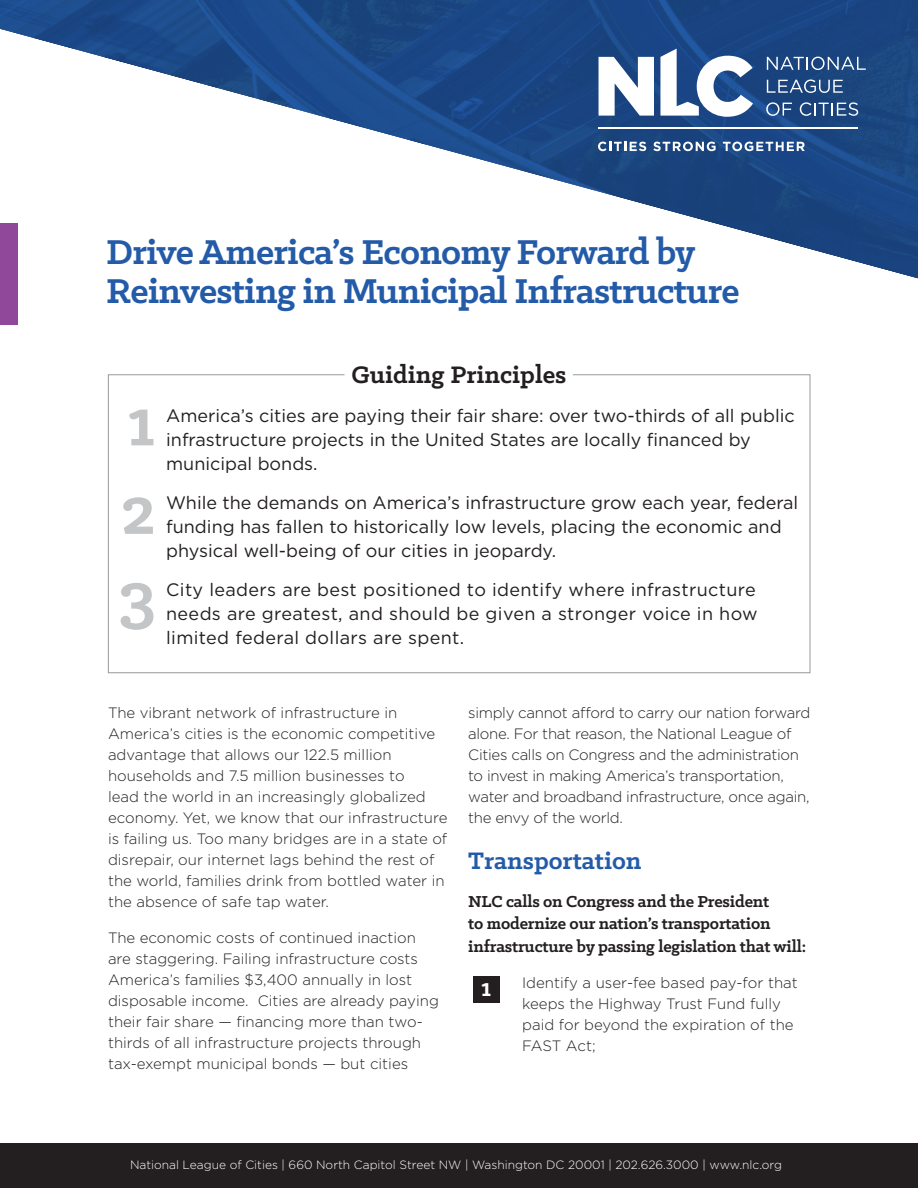
<style>
.page{position:relative;width:918px;height:1188px;background:#fff}
.page>*{position:absolute;margin:0;border:0;box-sizing:border-box;transform-origin:0 0}
.t1{font:700 75px "Klinic Slab";color:#c3c5c6}
.t2{font:700 39px/39px "Klinic Slab";letter-spacing:-.02em;color:#245ba8}
.t3{font:700 27px "Klinic Slab";color:#231f20}
.t4{font:700 27px "Klinic Slab";color:#245ba8}
.t5{font:700 27px "Klinic Slab";color:#fff}
.t6{font:18px/24px "Gotham";color:#231f20}
.t7{font:700 18px/22.5px "Klinic Slab";letter-spacing:-.01em;color:#231f20}
.t8{font:300 15px/21px "Gotham";color:#231f20}
.t9{font:300 15px/21px "Gotham";letter-spacing:-.02em;color:#231f20}
.t10{font:300 12px "Gotham";color:#fff}
</style>
<div class="page">
<div style="left:0;top:1143px;width:918px;height:45px;background:#231f20"></div>
<div style="left:0;top:224px;width:18px;height:101px;background:#90489a"></div>
<svg style="left:0;top:0;width:918px;height:279px"></svg>
<svg style="left:108px;top:374px;width:703px;height:299px"></svg>
<div style="left:473px;top:976px;width:26px;height:26px;background:#231f20"></div>
<hr style="left:599px;top:127px;width:259px;height:1px;background:#fff">
<svg style="left:767px;top:57px;width:99px;height:13px"></svg>
<svg style="left:767px;top:80px;width:76px;height:13px"></svg>
<svg style="left:766px;top:102px;width:26px;height:14px"></svg>
<svg style="left:800px;top:102px;width:58px;height:14px"></svg>
<svg style="left:598px;top:142px;width:48px;height:9px"></svg>
<svg style="left:653px;top:142px;width:63px;height:9px"></svg>
<svg style="left:723px;top:142px;width:82px;height:9px"></svg>
<svg style="left:660px;top:49px;width:93px;height:68px"></svg>
<svg style="left:599px;top:57px;width:55px;height:59px"></svg>
<p class="t2" style="left:106px;top:231px;width:635px">Drive America’s Economy Forward by<br>Reinvesting in Municipal Infrastructure</p>
<p class="t1" style="left:127px;top:373px;width:30px">1</p>
<p class="t1" style="left:121px;top:461px;width:37px">2</p>
<p class="t1" style="left:118px;top:547px;width:39px">3</p>
<p class="t3" style="left:351px;top:357px;width:217px">Guiding Principles</p>
<p class="t6" style="left:166px;top:403px;width:630px">America’s cities are paying their fair share: over two-thirds of all public infrastructure projects in the United States are locally financed by municipal bonds.</p>
<p class="t6" style="left:166px;top:490px;width:634px">While the demands on America’s infrastructure grow each year, federal funding has fallen to historically low levels, placing the economic and physical well-being of our cities in jeopardy.</p>
<p class="t6" style="left:166px;top:577px;width:593px;text-align:justify">City leaders are best positioned to identify where infrastructure needs are greatest, and should be given a stronger voice in how limited federal dollars are spent.</p>
<p class="t8" style="left:108px;top:701px;width:341px">The vibrant network of infrastructure in America’s cities is the economic competitive advantage that allows our 122.5 million households and 7.5 million businesses to<br>lead the world in an increasingly globalized economy. Yet, we know that our infrastructure is failing us. Too many bridges are in a state of disrepair, our internet lags behind the rest of the world, families drink from bottled water in the absence of safe tap water.</p>
<p class="t8" style="left:108px;top:926px;width:332px">The economic costs of continued inaction are staggering. Failing infrastructure costs America’s families $3,400 annually in lost disposable income. Cities are already paying their fair share — financing more than two&shy;thirds of all infrastructure projects through tax-exempt municipal bonds — but cities</p>
<p class="t9" style="left:468px;top:701px;width:344px">simply cannot afford to carry our nation forward alone. For that reason, the National League of Cities calls on Congress and the administration to invest in making America’s transportation, water and broadband infrastructure, once again, the envy of the world.</p>
<p class="t4" style="left:468px;top:843px;width:175px">Transportation</p>
<p class="t7" style="left:468px;top:889px;width:340px">NLC calls on Congress and the President<br>to modernize our nation’s transportation infrastructure by passing legislation that will:</p>
<p class="t8" style="left:522px;top:971px;width:277px">Identify a user-fee based pay-for that keeps the Highway Trust Fund fully paid for beyond the expiration of the<br>FAST Act;</p>
<p class="t5" style="left:481px;top:970px;width:12px">1</p>
<p class="t10" style="left:130px;top:1157px;width:653px">National League of Cities | 660 North Capitol Street NW | Washington DC 20001 | 202.626.3000 | www.nlc.org</p>
</div>
